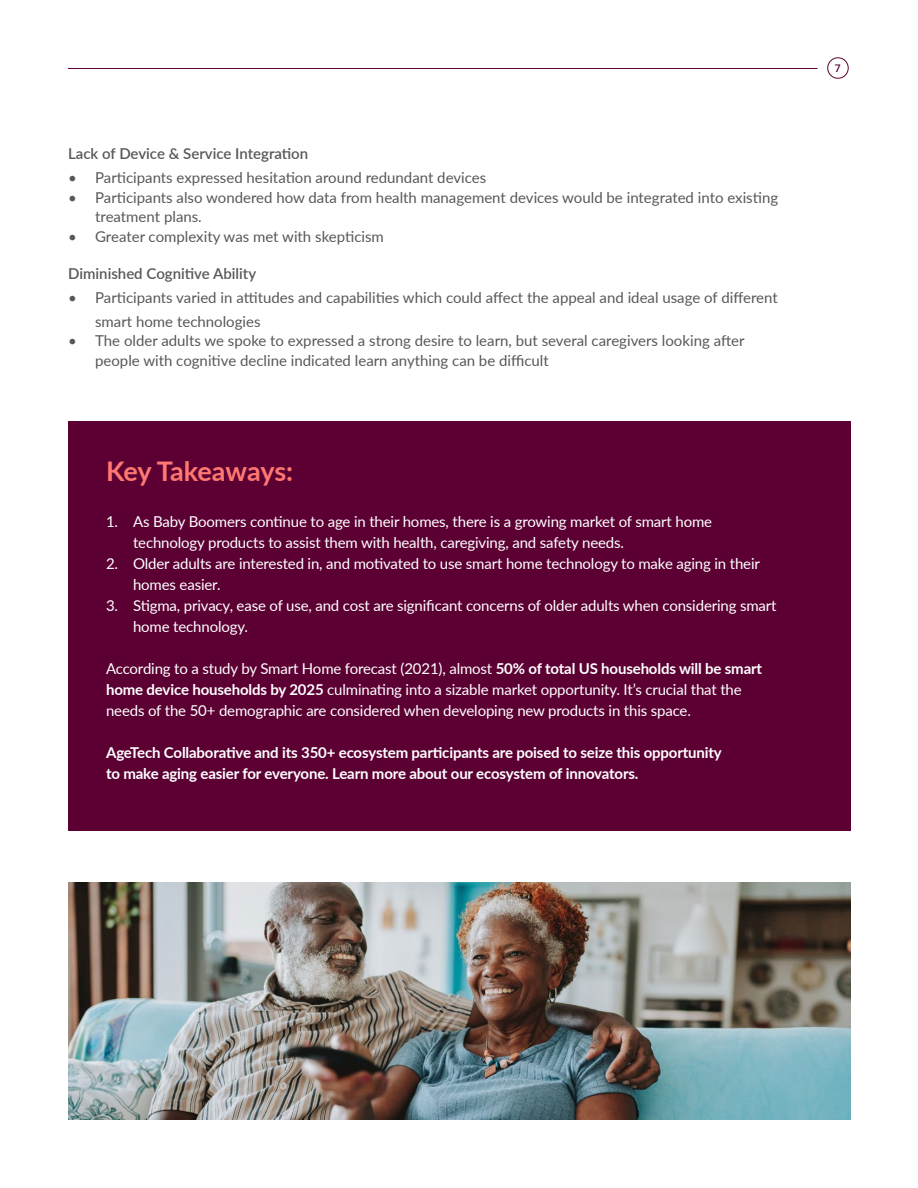
<style>
.page{position:relative;width:918px;height:1188px;background:#fff}
.page>*{position:absolute;margin:0;border:0;box-sizing:border-box;transform-origin:0 0}
.t1{font:700 27px "Lato";letter-spacing:-.01em;color:#ff7872}
.t2{font:15px/21px "Lato";letter-spacing:-.01em;color:#fff}
.t3{font:15px/19.5px "Lato";color:#57585a}
.t4{font:700 15px/21px "Lato";letter-spacing:-.01em;color:#fff}
.t5{font:600 15px "Lato";color:#57585a}
.t6{font:500 10.5px "Roboto";color:#5c0033}
.s1{font-weight:700}
</style>
<div class="page">
<div style="left:827px;top:57px;width:22px;height:22px;border:1px solid #5c0033;border-radius:50%"></div>
<hr style="left:68px;top:68px;width:750px;height:1px;background:#5c0033">
<div style="left:68px;top:421px;width:782px;height:410px;background:#5c0033"></div>
<img style="left:68px;top:882px;width:782px;height:238px">
<p class="t5" style="left:68px;top:143px;width:242px">Lack of Device &amp; Service Integration</p>
<p class="t3" style="left:68px;top:168px;width:420px">• Participants expressed hesitation around redundant devices</p>
<p class="t3" style="left:95px;top:187px;width:685px;text-indent:-27px">• Participants also wondered how data from health management devices would be integrated into existing treatment plans.</p>
<p class="t3" style="left:68px;top:226px;width:317px">• Greater complexity was met with skepticism</p>
<p class="t5" style="left:68px;top:262px;width:190px">Diminished Cognitive Ability</p>
<p class="t3" style="left:95px;top:285px;width:684px;line-height:24px;text-indent:-27px">• Participants varied in attitudes and capabilities which could affect the appeal and ideal usage of different smart home technologies</p>
<p class="t3" style="left:95px;top:331px;width:651px;text-indent:-27px">• The older adults we spoke to expressed a strong desire to learn, but several caregivers looking after people with cognitive decline indicated learn anything can be difficult</p>
<h1 class="t1" style="left:106px;top:452px;width:189px">Key Takeaways:</h1>
<p class="t2" style="left:133px;top:510px;width:581px;text-indent:-27px">1. As Baby Boomers continue to age in their homes, there is a growing market of smart home technology products to assist them with health, caregiving, and safety needs.</p>
<p class="t2" style="left:133px;top:552px;width:628px;text-indent:-27px">2. Older adults are interested in, and motivated to use smart home technology to make aging in their homes easier.</p>
<p class="t2" style="left:133px;top:594px;width:645px;text-indent:-27px">3. Stigma, privacy, ease of use, and cost are significant concerns of older adults when considering smart home technology.</p>
<p class="t2" style="left:106px;top:657px;width:658px">According to a study by Smart Home forecast (2021), almost <span class="s1">50% of total US households will be smart home device households by 2025</span> culminating into a sizable market opportunity. It’s crucial that the needs of the 50+ demographic are considered when developing new products in this space.</p>
<p class="t4" style="left:106px;top:741px;width:617px">AgeTech Collaborative and its 350+ ecosystem participants are poised to seize this opportunity to make aging easier for everyone. Learn more about our ecosystem of innovators.</p>
<p class="t6" style="left:835px;top:61px;width:7px">7</p>
</div>
